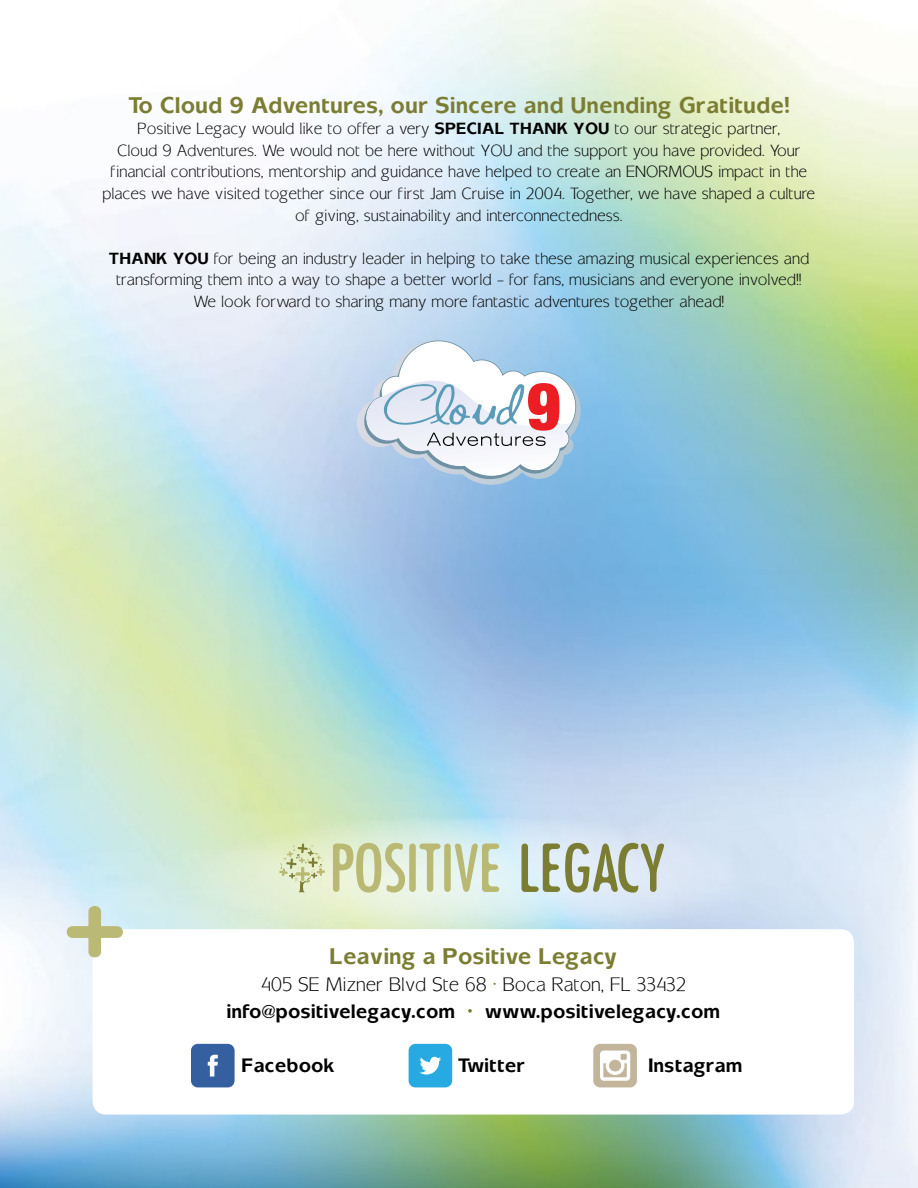
<style>
.page{position:relative;width:918px;height:1188px;background:#fff}
.page>*{position:absolute;margin:0;border:0;box-sizing:border-box;transform-origin:0 0}
.t1{font:700 21px "Mixage";color:#7a7d32}
.t2{font:700 18px/27px "Mixage";color:#000;text-align:center}
.t3{font:15px/21.6px "Mixage";color:#000;text-align:center}
.s1{font-weight:700}
.s2{font-weight:400}
.s3{font-weight:400;color:#7a7d32}
.s4{font-weight:900;color:#7a7d32}
</style>
<div class="page">
<img style="left:0;top:0;width:918px;height:1188px">
<div style="left:93px;top:929px;width:761px;height:186px;background:#fff;border-radius:14px"></div>
<svg style="left:65px;top:904px;width:60px;height:55px"></svg>
<svg style="left:185px;top:817px;width:577px;height:123px;background:#daeae5"></svg>
<svg style="left:333px;top:843px;width:72px;height:50px;background:#d3d7ac"></svg>
<div style="left:409px;top:844px;width:7px;height:48px;background:#bab974;border-radius:3px"></div>
<svg style="left:419px;top:844px;width:22px;height:48px"></svg>
<div style="left:444px;top:844px;width:7px;height:48px;background:#bab974;border-radius:3px"></div>
<svg style="left:455px;top:844px;width:44px;height:48px;background:#cfd8b9"></svg>
<svg style="left:522px;top:843px;width:142px;height:50px;background:#b6bea7"></svg>
<svg style="left:279px;top:843px;width:46px;height:49px;background:#d7dfb5"></svg>
<svg style="left:354px;top:340px;width:227px;height:145px"></svg>
<svg style="left:191px;top:1044px;width:44px;height:43px;background:#476fa9"></svg>
<svg style="left:409px;top:1044px;width:43px;height:43px;background:#45b5e5"></svg>
<div style="left:593px;top:1044px;width:44px;height:43px;background:#c2b59b;border-radius:7px"></div>
<svg style="left:600px;top:1051px;width:30px;height:30px"></svg>
<h1 class="t1" style="left:128px;top:91px;width:664px">To Cloud 9 Adventures, our Sincere and Unending Gratitude!</h1>
<p class="t3" style="left:102px;top:118px;width:714px">Positive Legacy would like to offer a very <span class="s1">SPECIAL THANK YOU</span> to our strategic partner,<br>Cloud 9 Adventures. We would not be here without YOU and the support you have provided. Your financial contributions, mentorship and guidance have helped to create an ENORMOUS impact in the places we have visited together since our first Jam Cruise in 2004. Together, we have shaped a culture of giving, sustainability and interconnectedness.</p>
<p class="t3" style="left:109px;top:248px;width:702px"><span class="s1">THANK YOU</span> for being an industry leader in helping to take these amazing musical experiences and transforming them into a way to shape a better world – for fans, musicians and everyone involved!!<br>We look forward to sharing many more fantastic adventures together ahead!</p>
<h1 class="t1" style="left:330px;top:942px;width:289px">Leaving a Positive Legacy</h1>
<p class="t2" style="left:227px;top:971px;width:495px"><span class="s2">405 SE Mizner Blvd Ste 68</span> <span class="s3">•</span> <span class="s2">Boca Raton, FL 33432 </span>info@positivelegacy.com <span class="s4">•</span> www.positivelegacy.com</p>
<p class="t2" style="left:242px;top:1052px;width:95px">Facebook</p>
<p class="t2" style="left:458px;top:1052px;width:69px">Twitter</p>
<p class="t2" style="left:648px;top:1052px;width:96px">Instagram</p>
</div>
